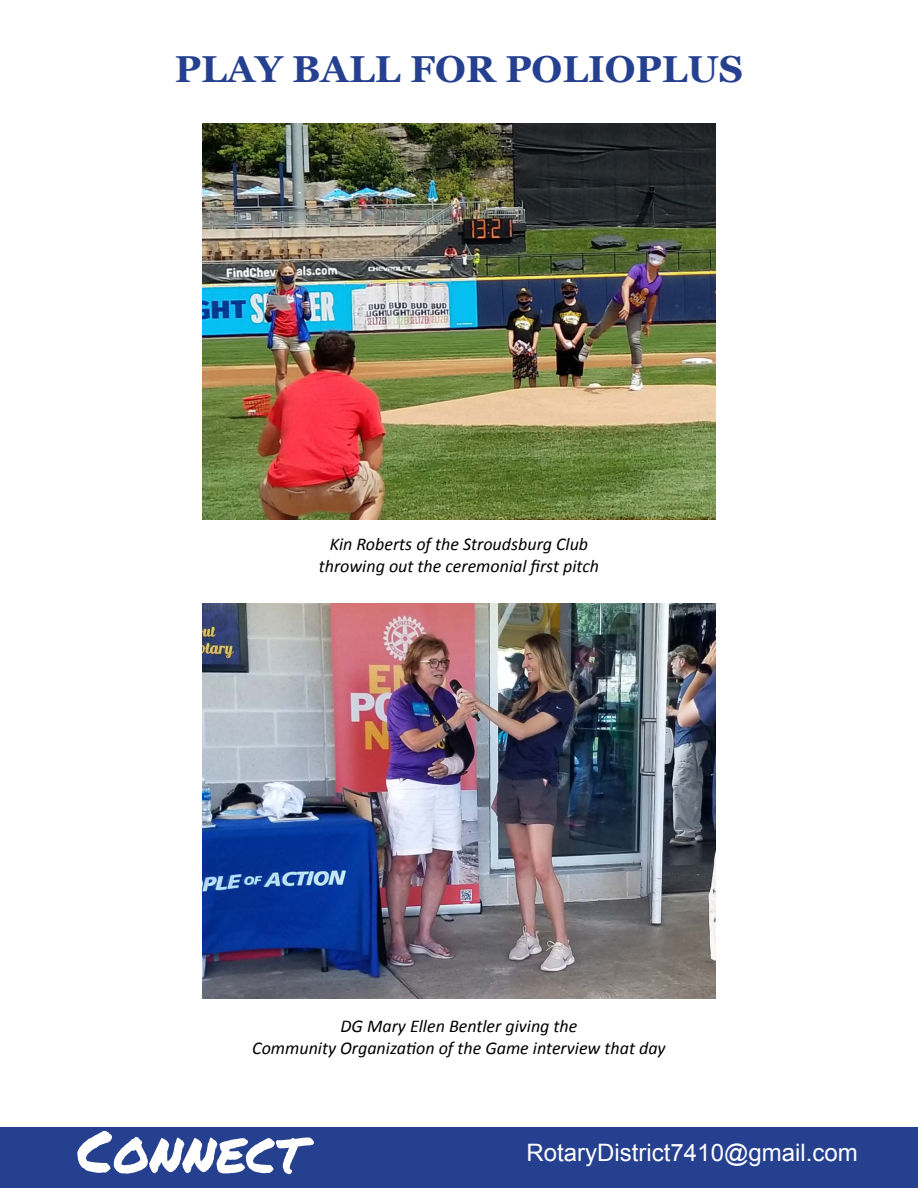
<style>
.page{position:relative;width:918px;height:1188px;background:#fff}
.page>*{position:absolute;margin:0;border:0;box-sizing:border-box;transform-origin:0 0}
.t1{font:58.5px "Permanent Marker Pro";color:#fff}
.t2{font:700 37.5px "Georgia";color:#25408f}
.t3{font:24px "Arial";color:#fff}
.t4{font:italic 18px/21.6px "Calibri";color:#000;text-align:center}
</style>
<div class="page">
<div style="left:0;top:1128px;width:918px;height:60px;background:#25408f"></div>
<img style="left:202px;top:124px;width:514px;height:396px">
<img style="left:202px;top:603px;width:514px;height:396px">
<h2 class="t2" style="left:175px;top:45px;width:570px">PLAY BALL FOR POLIOPLUS</h2>
<p class="t4" style="left:319px;top:532px;width:282px">Kin Roberts of the Stroudsburg Club throwing out the ceremonial first pitch</p>
<p class="t4" style="left:252px;top:1015px;width:415px">DG Mary Ellen Bentler giving the<br>Community Organization of the Game interview that day</p>
<h1 class="t1" style="left:77px;top:1108px;width:228px">Connect</h1>
<h3 class="t3" style="left:527px;top:1136px;width:333px">RotaryDistrict7410@gmail.com</h3>
</div>
